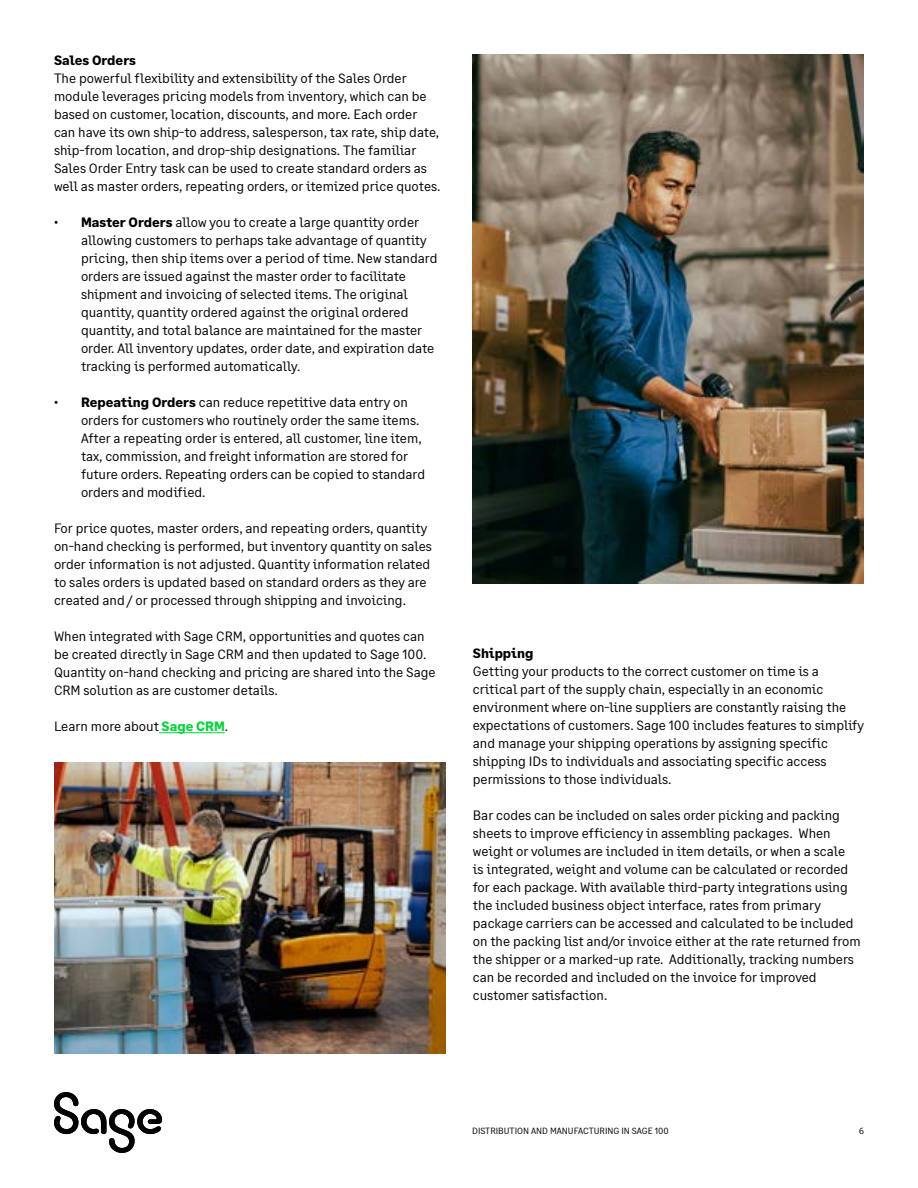
<style>
.page{position:relative;width:918px;height:1188px;background:#fff}
.page>*{position:absolute;margin:0;border:0;box-sizing:border-box;transform-origin:0 0}
.t1{font:13.5px/18px "Sage Text";color:#000}
.t2{font:700 13.5px "Sage Text";color:#000}
.t3{font:9px "Sage Text";color:#000}
.s1{font-weight:700}
.s2{font-weight:700;color:#00d639}
</style>
<div class="page">
<img style="left:473px;top:54px;width:391px;height:529px">
<hr style="left:159px;top:732px;width:66px;height:1px;background:#00d639">
<img style="left:54px;top:762px;width:391px;height:291px">
<svg style="left:54px;top:1092px;width:108px;height:61px"></svg>
<p class="t2" style="left:54px;top:52px;width:84px">Sales Orders</p>
<p class="t1" style="left:54px;top:69px;width:388px">The powerful flexibility and extensibility of the Sales Order module leverages pricing models from inventory, which can be based on customer, location, discounts, and more. Each order can have its own ship-to address, salesperson, tax rate, ship date, ship-from location, and drop-ship designations. The familiar Sales Order Entry task can be used to create standard orders as well as master orders, repeating orders, or itemized price quotes.</p>
<p class="t1" style="left:81px;top:213px;width:358px;text-indent:-27px">• <span class="s1">Master Orders</span> allow you to create a large quantity order allowing customers to perhaps take advantage of quantity pricing, then ship items over a period of time. New standard orders are issued against the master order to facilitate shipment and invoicing of selected items. The original quantity, quantity ordered against the original ordered quantity, and total balance are maintained for the master order. All inventory updates, order date, and expiration date tracking is performed automatically.</p>
<p class="t1" style="left:81px;top:393px;width:346px;text-indent:-27px">• <span class="s1">Repeating Orders</span> can reduce repetitive data entry on orders for customers who routinely order the same items.<br>After a repeating order is entered, all customer, line item, tax, commission, and freight information are stored for future orders. Repeating orders can be copied to standard orders and modified.</p>
<p class="t1" style="left:54px;top:519px;width:380px">For price quotes, master orders, and repeating orders, quantity on-hand checking is performed, but inventory quantity on sales order information is not adjusted. Quantity information related to sales orders is updated based on standard orders as they are created and / or processed through shipping and invoicing.</p>
<p class="t1" style="left:54px;top:627px;width:383px">When integrated with Sage CRM, opportunities and quotes can be created directly in Sage CRM and then updated to Sage 100.<br>Quantity on-hand checking and pricing are shared into the Sage CRM solution as are customer details.</p>
<p class="t1" style="left:54px;top:717px;width:176px">Learn more about <span class="s2">Sage CRM</span>.</p>
<p class="t2" style="left:473px;top:645px;width:62px">Shipping</p>
<p class="t1" style="left:473px;top:663px;width:393px">Getting your products to the correct customer on time is a critical part of the supply chain, especially in an economic environment where on-line suppliers are constantly raising the expectations of customers. Sage 100 includes features to simplify and manage your shipping operations by assigning specific shipping IDs to individuals and associating specific access permissions to those individuals.</p>
<p class="t1" style="left:473px;top:807px;width:390px">Bar codes can be included on sales order picking and packing sheets to improve efficiency in assembling packages. When weight or volumes are included in item details, or when a scale<br>is integrated, weight and volume can be calculated or recorded for each package. With available third-party integrations using the included business object interface, rates from primary package carriers can be accessed and calculated to be included on the packing list and/or invoice either at the rate returned from the shipper or a marked-up rate. Additionally, tracking numbers can be recorded and included on the invoice for improved customer satisfaction.</p>
<p class="t3" style="left:472px;top:1125px;width:198px">DISTRIBUTION AND MANUFACTURING IN SAGE 100</p>
<p class="t3" style="left:859px;top:1125px;width:6px">6</p>
</div>
